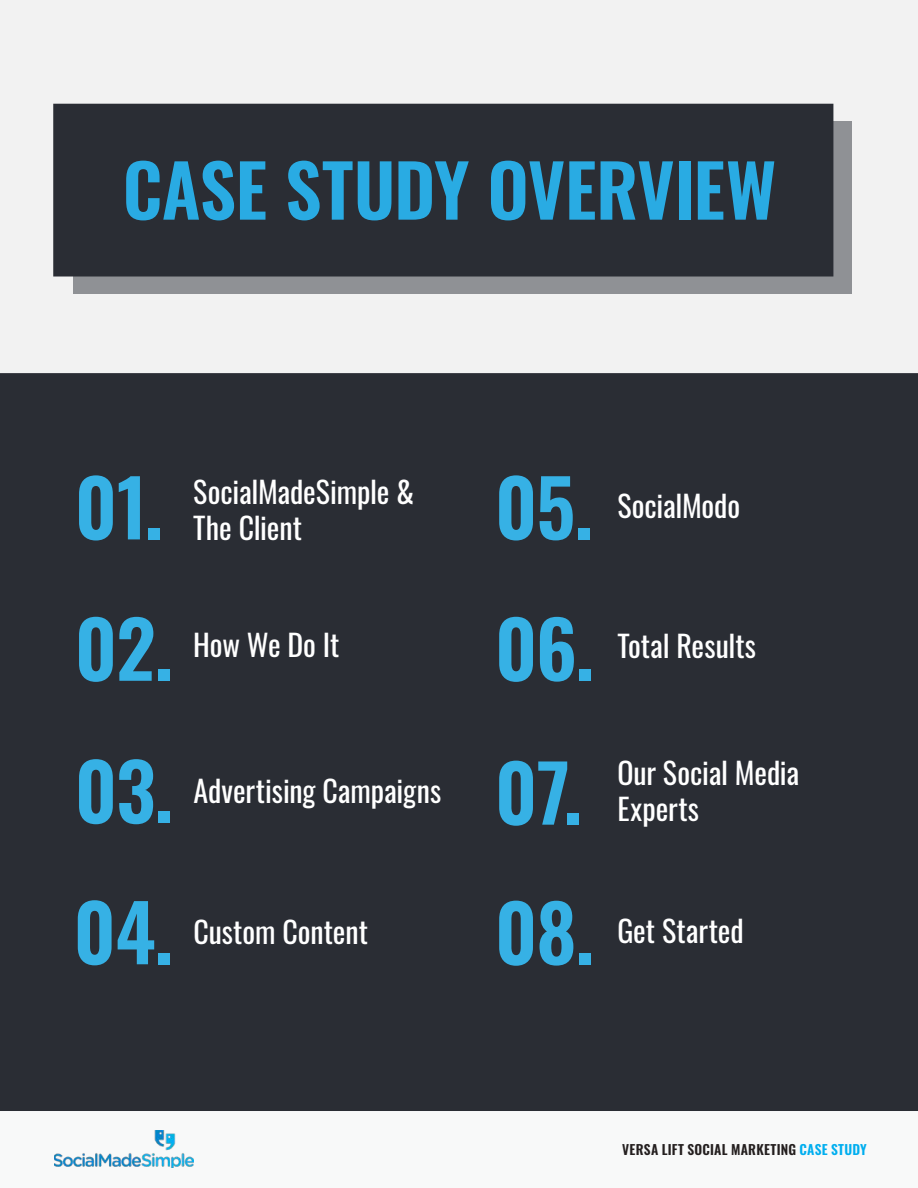
<style>
.page{position:relative;width:918px;height:1188px;background:#fff}
.page>*{position:absolute;margin:0;border:0;box-sizing:border-box;transform-origin:0 0}
.t1{font:600 78px/142.4px "Oswald";letter-spacing:-.01em;color:#36b1e5}
.t2{font:600 72px "Oswald";letter-spacing:-.01em;color:#29abe3}
.t3{font:30px/36px "Oswald";letter-spacing:-.005em;color:#fff}
.t4{font:700 13.5px "Oswald";letter-spacing:.015em;color:#2c3139}
.t5{font:600 13.5px "Oswald";letter-spacing:.02em;color:#241f1f}
.s1{color:#00aeef}
</style>
<div class="page">
<div style="left:0;top:0;width:918px;height:373px;background:#f2f2f2"></div>
<div style="left:0;top:373px;width:918px;height:738px;background:#2a2d34"></div>
<div style="left:74px;top:121px;width:778px;height:173px;background:#8f9195"></div>
<div style="left:53px;top:104px;width:780px;height:173px;background:#2a2d34;border:2px solid #2a2d34"></div>
<div style="left:1px;top:1112px;width:916px;height:75px;background:#f8f9f9"></div>
<h2 class="t2" style="left:123px;top:153px;width:655px">CASE STUDY OVERVIEW</h2>
<h1 class="t1" style="left:75px;top:441px;width:90px">01.</h1>
<h1 class="t1" style="left:495px;top:441px;width:99px">05.</h1>
<p class="t3" style="left:193px;top:471px;width:223px">SocialMadeSimple &amp;<br>The Client</p>
<p class="t3" style="left:617px;top:485px;width:124px">SocialModo</p>
<h1 class="t1" style="left:75px;top:583px;width:100px">02.<br>03.</h1>
<p class="t3" style="left:193px;top:624px;width:148px">How We Do It</p>
<p class="t3" style="left:193px;top:770px;width:249px">Advertising Campaigns</p>
<h1 class="t1" style="left:74px;top:866px;width:101px">04.</h1>
<p class="t3" style="left:193px;top:910px;width:176px">Custom Content</p>
<h1 class="t1" style="left:495px;top:582px;width:101px;line-height:143.9px">06.<br>07.</h1>
<p class="t3" style="left:617px;top:625px;width:140px">Total Results</p>
<p class="t3" style="left:617px;top:752px;width:183px">Our Social Media<br>Experts</p>
<h1 class="t1" style="left:495px;top:867px;width:100px">08.</h1>
<p class="t3" style="left:617px;top:910px;width:128px">Get Started</p>
<p class="t4" style="left:609px;top:1140px;width:257px">GIDEON MATH &amp; READING CENTER FRANCHISE</p>
<p class="t5" style="left:622px;top:1143px;width:246px">VERSA LIFT SOCIAL MARKETING <span class="s1">CASE STUDY</span></p>
</div>
